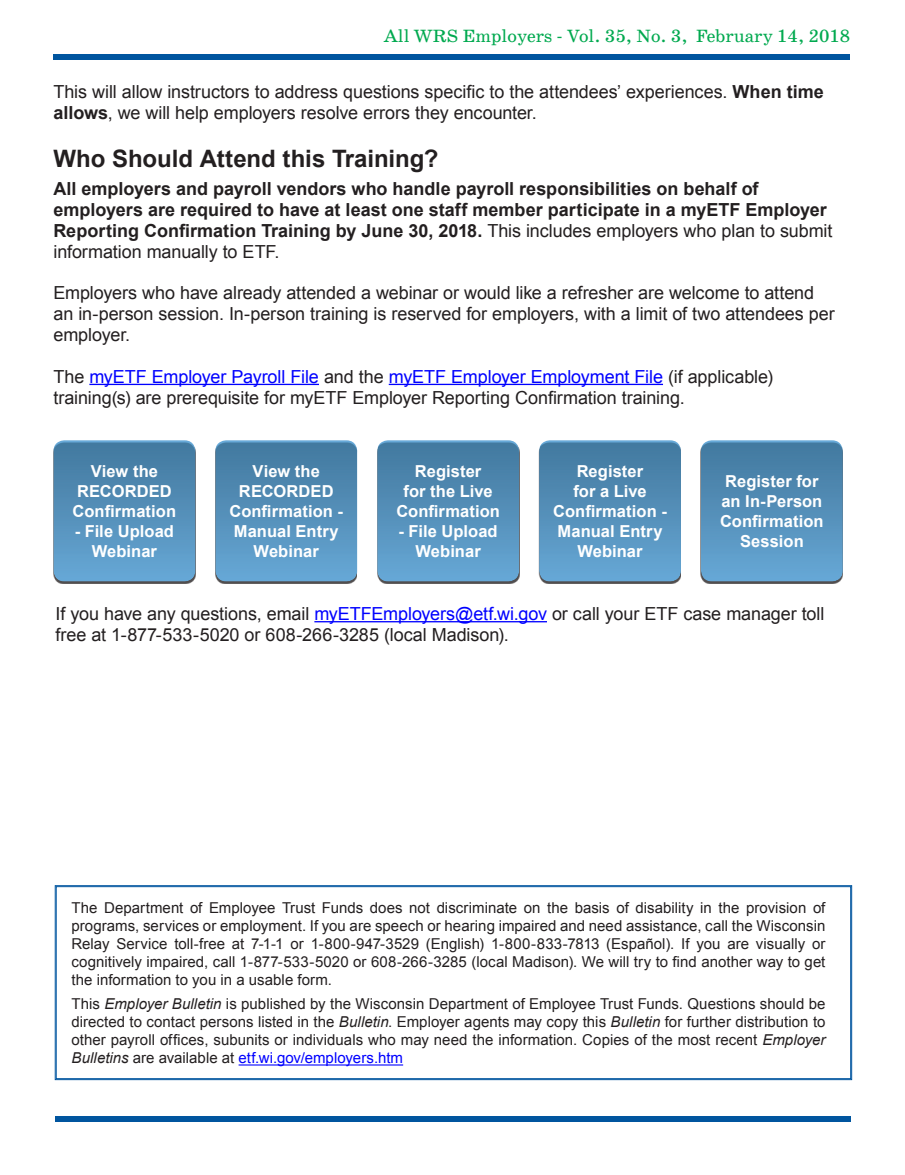
<style>
.page{position:relative;width:905px;height:1175px;background:#fff}
.page>*{position:absolute;margin:0;border:0;box-sizing:border-box;transform-origin:0 0}
.t1{font:700 24px "Arial";letter-spacing:-.005em;color:#231f20}
.t2{font:18px/21px "Arial";letter-spacing:-.005em;color:#231f20}
.t3{font:700 18px/21px "Arial";color:#231f20}
.t4{font:18px "School";color:#00a94f}
.t5{font:700 16.5px/19.8px "Arial";letter-spacing:.005em;color:#fff;text-align:center}
.t6{font:15px/18px "Arial";letter-spacing:.005em;color:#231f20;text-align:justify}
.s1{font-weight:700}
.s2{font-weight:400}
.s3{color:#00f}
.s4{font-style:italic}
</style>
<div class="page">
<div style="left:53px;top:54px;width:797px;height:6px;background:#00559f"></div>
<div style="left:55px;top:1116px;width:795px;height:5px;background:#00559f"></div>
<hr style="left:89px;top:384px;width:230px;height:1px;background:#00f">
<hr style="left:389px;top:384px;width:274px;height:1px;background:#00f">
<svg style="left:55px;top:885px;width:797px;height:195px"></svg>
<div style="left:56px;top:886px;width:794px;height:192px;border:1px solid #00559f"></div>
<hr style="left:238px;top:1064px;width:165px;height:1px;background:#00f">
<svg style="left:53px;top:440px;width:143px;height:144px;background:#568fb8"></svg>
<svg style="left:215px;top:440px;width:143px;height:144px;background:#5790b8"></svg>
<svg style="left:377px;top:440px;width:143px;height:144px;background:#568fb8"></svg>
<svg style="left:538px;top:440px;width:143px;height:144px;background:#5690b8"></svg>
<hr style="left:314px;top:621px;width:233px;height:1px;background:#00f">
<svg style="left:700px;top:440px;width:143px;height:144px;background:#568fb8"></svg>
<p class="t4" style="left:384px;top:25px;width:468px">All WRS Employers - Vol. 35, No. 3, February 14, 2018</p>
<p class="t2" style="left:53px;top:81px;width:772px">This will allow instructors to address questions specific to the attendees’ experiences. <span class="s1">When time allows</span>, we will help employers resolve errors they encounter.</p>
<h1 class="t1" style="left:53px;top:142px;width:386px">Who Should Attend this Training?</h1>
<p class="t3" style="left:53px;top:178px;width:780px">All employers and payroll vendors who handle payroll responsibilities on behalf of employers are required to have at least one staff member participate in a myETF Employer Reporting Confirmation Training by June 30, 2018. <span class="s2">This includes employers who plan to submit information manually to ETF.</span></p>
<p class="t2" style="left:53px;top:282px;width:782px">Employers who have already attended a webinar or would like a refresher are welcome to attend an in-person session. In-person training is reserved for employers, with a limit of two attendees per employer.</p>
<p class="t2" style="left:53px;top:365px;width:721px">The <span class="s3">myETF Employer Payroll File</span> and the <span class="s3">myETF Employer Employment File</span> (if applicable) training(s) are prerequisite for myETF Employer Reporting Confirmation training.</p>
<p class="t5" style="left:73px;top:462px;width:105px">View the<br>RECORDED<br>Confirmation</p>
<p class="t5" style="left:75px;top:521px;width:101px">- File Upload<br>Webinar</p>
<p class="t5" style="left:229px;top:462px;width:115px">View the<br>RECORDED<br>Confirmation -<br>Manual Entry<br>Webinar</p>
<p class="t5" style="left:396px;top:462px;width:105px">Register<br>for the Live<br>Confirmation</p>
<p class="t5" style="left:398px;top:521px;width:101px">- File Upload<br>Webinar</p>
<p class="t5" style="left:553px;top:462px;width:115px">Register<br>for a Live<br>Confirmation -<br>Manual Entry<br>Webinar</p>
<p class="t5" style="left:720px;top:472px;width:105px">Register for an In-Person<br>Confirmation<br>Session</p>
<p class="t2" style="left:56px;top:603px;width:770px">If you have any questions, email <span class="s3">myETFEmployers@etf.wi.gov</span> or call your ETF case manager toll free at 1-877-533-5020 or 608-266-3285 (local Madison).</p>
<p class="t6" style="left:71px;top:898px;width:755px">The Department of Employee Trust Funds does not discriminate on the basis of disability in the provision of programs, services or employment. If you are speech or hearing impaired and need assistance, call the Wisconsin Relay Service toll-free at 7-1-1 or 1-800-947-3529 (English) 1-800-833-7813 (Español). If you are visually or cognitively impaired, call 1-877-533-5020 or 608-266-3285 (local Madison). We will try to find another way to get the information to you in a usable form.</p>
<p class="t6" style="left:71px;top:995px;width:755px">This <span class="s4">Employer Bulletin</span> is published by the Wisconsin Department of Employee Trust Funds. Questions should be directed to contact persons listed in the <span class="s4">Bulletin</span>. Employer agents may copy this <span class="s4">Bulletin</span> for further distribution to other payroll offices, subunits or individuals who may need the information. Copies of the most recent <span class="s4">Employer Bulletins</span> are available at <span class="s3">etf.wi.gov/employers.htm</span></p>
</div>
